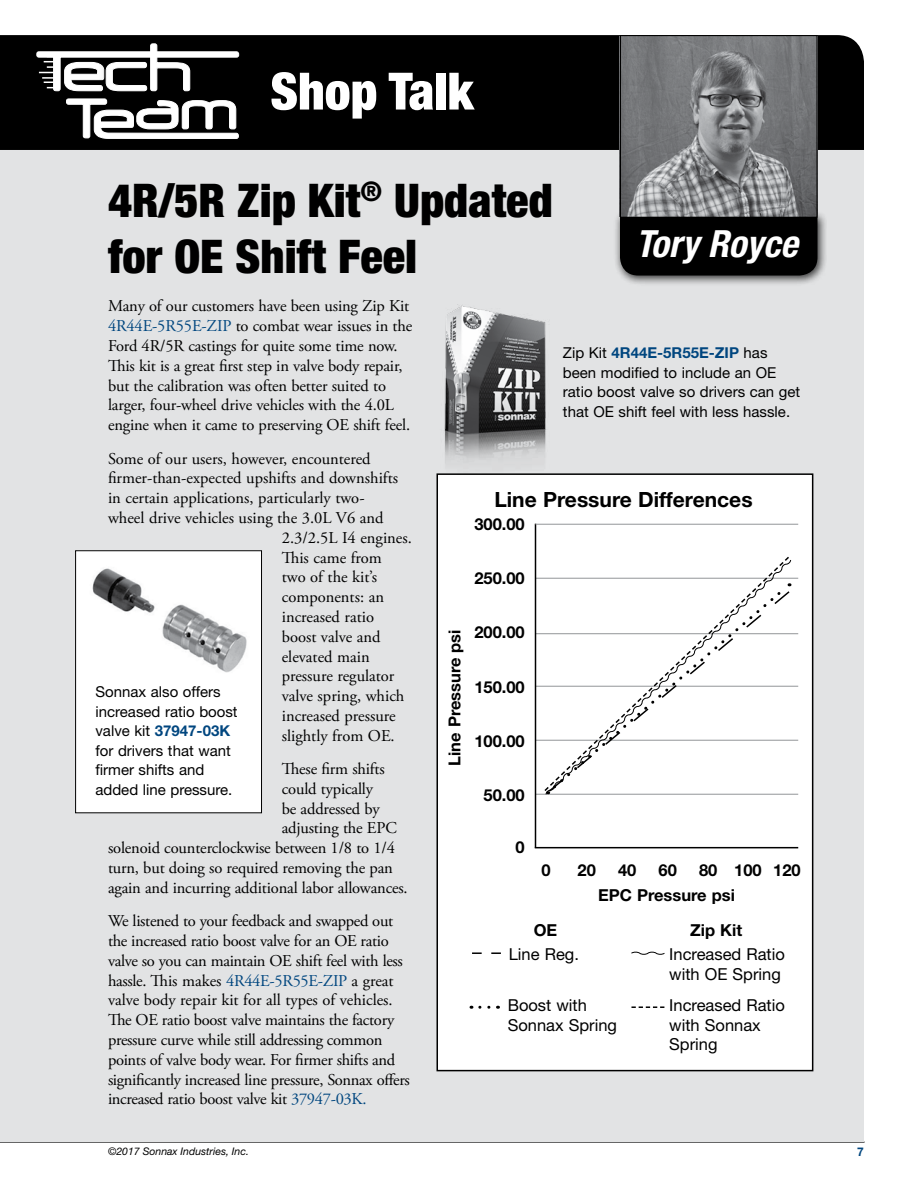
<style>
.page{position:relative;width:918px;height:1188px;background:#fff}
.page>*{position:absolute;margin:0;border:0;box-sizing:border-box;transform-origin:0 0}
.t1{font:900 condensed 51.45px "Helvetica Neue LT Std";color:#fff}
.t2{font:900 condensed 46.5px/55.8px "Helvetica Neue LT Std";color:#000}
.t3{font:italic 700 condensed 37.5px "Helvetica Neue LT Std";color:#fff}
.t4{font:700 21px "Helvetica Neue LT Std";color:#000}
.t5{font:16.5px/19.8px "Adobe Garamond Pro";letter-spacing:-.01em;color:#000}
.t6{font:700 16.5px/25.5px "Helvetica Neue LT Std";color:#000}
.t7{font:16.5px/19.8px "Helvetica Neue LT Std";color:#000}
.t8{font:15px/19.5px "Helvetica Neue LT Std";color:#000}
.t9{font:700 12px "Helvetica Neue LT Std";color:#00467f}
.t10{font:italic 10.5px "Helvetica Neue LT Std";color:#000}
.s1{color:#00467f}
.s2{font-weight:700;color:#00467f}
</style>
<div class="page">
<hr style="left:0;top:1142px;width:864px;height:1px;background:#000">
<div style="left:0;top:148px;width:864px;height:994px;background:#e2e3e4"></div>
<div style="left:0;top:35px;width:864px;height:115px;background:#000"></div>
<svg style="left:66px;top:98px;width:173px;height:41px"></svg>
<svg style="left:36px;top:43px;width:203px;height:48px"></svg>
<div style="left:613px;top:210px;width:214px;height:77px;background:#000;opacity:.75"></div>
<div style="left:620px;top:218px;width:198px;height:58px;background:#000"></div>
<img style="left:622px;top:37px;width:194px;height:179px">
<div style="left:620px;top:35px;width:198px;height:183px;border:1px solid #000"></div>
<div style="left:437px;top:474px;width:376px;height:597px;background:#fff"></div>
<div style="left:436px;top:473px;width:377px;height:598px;border:2px solid #000"></div>
<hr style="left:536px;top:794px;width:262px;height:1px;background:#939598">
<hr style="left:536px;top:740px;width:262px;height:1px;background:#939598">
<hr style="left:536px;top:686px;width:262px;height:1px;background:#939598">
<hr style="left:536px;top:633px;width:262px;height:1px;background:#939598">
<hr style="left:536px;top:578px;width:262px;height:1px;background:#939598">
<svg style="left:545px;top:559px;width:246px;height:236px"></svg>
<svg style="left:550px;top:584px;width:240px;height:6px"></svg>
<svg style="left:547px;top:590px;width:244px;height:203px"></svg>
<hr style="left:535px;top:524px;width:1px;height:324px;background:#000">
<hr style="left:535px;top:847px;width:263px;height:1px;background:#000">
<hr style="left:536px;top:524px;width:262px;height:1px;background:#939598">
<svg style="left:472px;top:952px;width:29px;height:2px"></svg>
<svg style="left:631px;top:951px;width:34px;height:4px"></svg>
<svg style="left:480px;top:1006px;width:19px;height:3px"></svg>
<svg style="left:631px;top:1006px;width:33px;height:2px"></svg>
<img style="left:436px;top:304px;width:122px;height:177px">
<div style="left:76px;top:551px;width:186px;height:262px;background:#fff"></div>
<img style="left:92px;top:568px;width:155px;height:105px">
<div style="left:75px;top:550px;width:187px;height:263px;border:1px solid #000"></div>
<h1 class="t1" style="left:270px;top:60px;width:205px">Shop Talk</h1>
<h2 class="t2" style="left:108px;top:172px;width:446px">4R/5R Zip Kit<sup>®</sup> Updated for OE Shift Feel</h2>
<h3 class="t3" style="left:636px;top:221px;width:164px">Tory Royce</h3>
<p class="t5" style="left:108px;top:297px;width:306px">Many of our customers have been using Zip Kit <span class="s1">4R44E-5R55E-ZIP</span> to combat wear issues in the Ford 4R/5R castings for quite some time now.<br>This kit is a great first step in valve body repair, but the calibration was often better suited to larger, four-wheel drive vehicles with the 4.0L engine when it came to preserving OE shift feel.</p>
<p class="t5" style="left:108px;top:449px;width:264px">Some of our users, however, encountered</p>
<p class="t5" style="left:108px;top:469px;width:292px">firmer-than-expected upshifts and downshifts</p>
<p class="t5" style="left:108px;top:489px;width:258px">in certain applications, particularly two-</p>
<p class="t5" style="left:108px;top:508px;width:277px">wheel drive vehicles using the 3.0L V6 and</p>
<p class="t5" style="left:282px;top:528px;width:132px">2.3/2.5L I4 engines.</p>
<p class="t5" style="left:282px;top:548px;width:102px">This came from</p>
<p class="t5" style="left:282px;top:568px;width:97px">two of the kit’s</p>
<p class="t5" style="left:282px;top:588px;width:104px">components: an</p>
<p class="t5" style="left:282px;top:607px;width:94px">increased ratio</p>
<p class="t5" style="left:282px;top:627px;width:100px">boost valve and</p>
<p class="t5" style="left:282px;top:647px;width:89px">elevated main</p>
<p class="t5" style="left:282px;top:667px;width:114px">pressure regulator</p>
<p class="t5" style="left:282px;top:687px;width:124px">valve spring, which</p>
<p class="t5" style="left:282px;top:706px;width:115px">increased pressure</p>
<p class="t5" style="left:282px;top:726px;width:114px">slightly from OE.</p>
<p class="t5" style="left:282px;top:760px;width:105px">These firm shifts</p>
<p class="t5" style="left:282px;top:779px;width:93px">could typically</p>
<p class="t5" style="left:282px;top:799px;width:99px">be addressed by</p>
<p class="t5" style="left:282px;top:819px;width:117px">adjusting the EPC</p>
<p class="t5" style="left:108px;top:839px;width:289px">solenoid counterclockwise between 1/8 to 1/4</p>
<p class="t5" style="left:108px;top:859px;width:286px">turn, but doing so required removing the pan</p>
<p class="t5" style="left:108px;top:878px;width:301px">again and incurring additional labor allowances.</p>
<p class="t5" style="left:108px;top:912px;width:303px">We listened to your feedback and swapped out the increased ratio boost valve for an OE ratio valve so you can maintain OE shift feel with less hassle. This makes <span class="s1">4R44E-5R55E-ZIP</span> a great valve body repair kit for all types of vehicles.<br>The OE ratio boost valve maintains the factory pressure curve while still addressing common points of valve body wear. For firmer shifts and significantly increased line pressure, Sonnax offers increased ratio boost valve kit <span class="s1">37947-03K.</span></p>
<p class="t8" style="left:95px;top:682px;width:144px">Sonnax also offers increased ratio boost valve kit <span class="s2">37947-03K </span>for drivers that want firmer shifts and added line pressure.</p>
<p class="t8" style="left:563px;top:343px;width:239px">Zip Kit <span class="s2">4R44E-5R55E-ZIP</span> has been modified to include an OE ratio boost valve so drivers can get that OE shift feel with less hassle.</p>
<p class="t4" style="left:494px;top:486px;width:260px">Line Pressure Differences</p>
<p class="t6" style="left:474px;top:511px;width:52px">300.00</p>
<p class="t6" style="left:474px;top:565px;width:52px">250.00</p>
<p class="t6" style="left:442px;top:766px;width:138px;rotate:-90deg">Line Pressure psi</p>
<p class="t6" style="left:474px;top:620px;width:52px">200.00</p>
<p class="t6" style="left:474px;top:674px;width:52px">150.00</p>
<p class="t6" style="left:474px;top:728px;width:52px">100.00</p>
<p class="t6" style="left:484px;top:782px;width:43px">50.00</p>
<p class="t6" style="left:516px;top:834px;width:11px">0</p>
<p class="t6" style="left:542px;top:857px;width:11px">0</p>
<p class="t6" style="left:578px;top:857px;width:20px">20</p>
<p class="t6" style="left:618px;top:857px;width:20px">40</p>
<p class="t6" style="left:659px;top:857px;width:20px">60</p>
<p class="t6" style="left:598px;top:857px;width:204px;text-indent:101px">80 100 120<br>EPC Pressure psi</p>
<p class="t6" style="left:534px;top:917px;width:25px">OE</p>
<p class="t6" style="left:690px;top:917px;width:54px">Zip Kit</p>
<p class="t7" style="left:509px;top:944px;width:72px">Line Reg.</p>
<p class="t7" style="left:508px;top:995px;width:111px">Boost with<br>Sonnax Spring</p>
<p class="t7" style="left:669px;top:995px;width:117px">Increased Ratio with Sonnax<br>Spring</p>
<p class="t7" style="left:669px;top:944px;width:117px">Increased Ratio with OE Spring</p>
<p class="t10" style="left:108px;top:1145px;width:143px">©2017 Sonnax Industries, Inc.</p>
<p class="t9" style="left:857px;top:1144px;width:8px">7</p>
</div>
